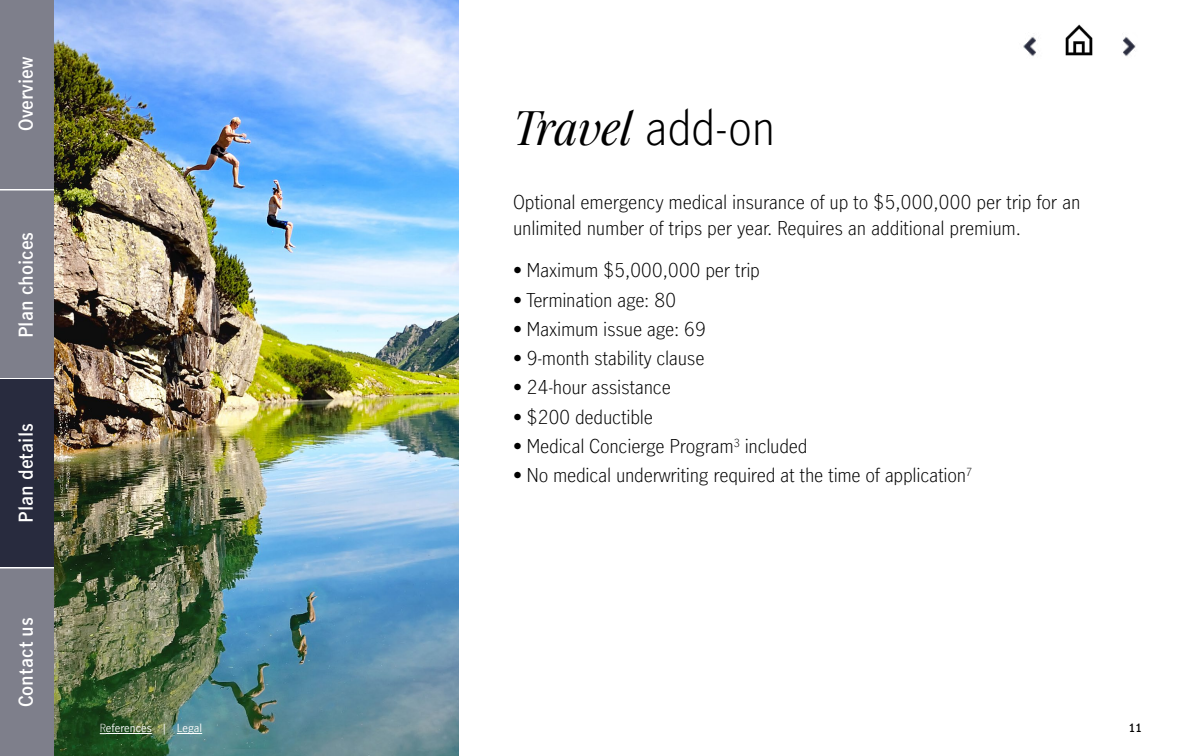
<style>
.page{position:relative;width:1188px;height:756px;background:#fff}
.page>*{position:absolute;margin:0;border:0;box-sizing:border-box;transform-origin:0 0}
.Inside_page_header_3{font:italic 45px "Manulife JH Serif Optimized";letter-spacing:-.005em;color:#000}
.Body___Light_12_17_P{font:300 18px/25.5px "Manulife JH Sans";letter-spacing:-.015em;color:#000}
.t1{font:600 18px "Manulife JH Sans";color:#fff}
.Footnote___Light_7_5{font:11.25px "Manulife JH Sans Optimized";color:#fff}
.t2{font:600 11.25px "Manulife JH Sans Optimized";color:#000}
.s1{font-weight:300}
.s2{font-family:"Manulife JH Sans";font-weight:300;font-style:normal}
</style>
<div class="page">
<div style="left:0;top:0;width:54px;height:756px;background:#7e7f8b"></div>
<hr style="left:0;top:189px;width:54px;height:1px;background:#fff">
<hr style="left:0;top:378px;width:54px;height:2px;background:#fff">
<hr style="left:0;top:567px;width:54px;height:1px;background:#fff">
<div style="left:0;top:380px;width:54px;height:187px;background:#282b3e"></div>
<img style="left:54px;top:0;width:405px;height:756px">
<hr style="left:106px;top:733px;width:46px;height:1px;background:#fff">
<svg style="left:177px;top:733px;width:25px;height:1px"></svg>
<img style="left:1023px;top:36px;width:13px;height:21px">
<img style="left:1065px;top:24px;width:28px;height:32px">
<img style="left:1123px;top:36px;width:13px;height:21px">
<p class="t1" style="left:13px;top:131px;width:75px;rotate:-90deg">Overview</p>
<p class="t1" style="left:13px;top:338px;width:108px;rotate:-90deg">Plan choices</p>
<p class="t1" style="left:13px;top:523px;width:101px;rotate:-90deg">Plan details</p>
<p class="t1" style="left:13px;top:707px;width:92px;rotate:-90deg">Contact us</p>
<p class="Footnote___Light_7_5" style="left:100px;top:720px;width:104px"><span class="s1">R</span>eferences | Legal</p>
<h2 class="Inside_page_header_3" style="left:513px;top:95px;width:264px">Travel <span class="s2">add-on</span></h2>
<p class="Body___Light_12_17_P" style="left:513px;top:189px;width:569px">Optional emergency medical insurance of up to $5,000,000 per trip for an unlimited number of trips per year. Requires an additional premium.</p>
<p class="Body___Light_12_17_P" style="left:513px;top:257px;width:248px">• Maximum $5,000,000 per trip</p>
<p class="Body___Light_12_17_P" style="left:513px;top:286px;width:165px">• Termination age: 80</p>
<p class="Body___Light_12_17_P" style="left:513px;top:315px;width:195px">• Maximum issue age: 69</p>
<p class="Body___Light_12_17_P" style="left:513px;top:345px;width:193px">• 9-month stability clause</p>
<p class="Body___Light_12_17_P" style="left:513px;top:374px;width:159px">• 24-hour assistance</p>
<p class="Body___Light_12_17_P" style="left:513px;top:403px;width:142px">• $200 deductible</p>
<p class="Body___Light_12_17_P" style="left:513px;top:432px;width:296px">• Medical Concierge Program<sup>3</sup> included</p>
<p class="Body___Light_12_17_P" style="left:513px;top:462px;width:461px">• No medical underwriting required at the time of application<sup>7</sup></p>
<p class="t2" style="left:1129px;top:720px;width:15px">11</p>
</div>
